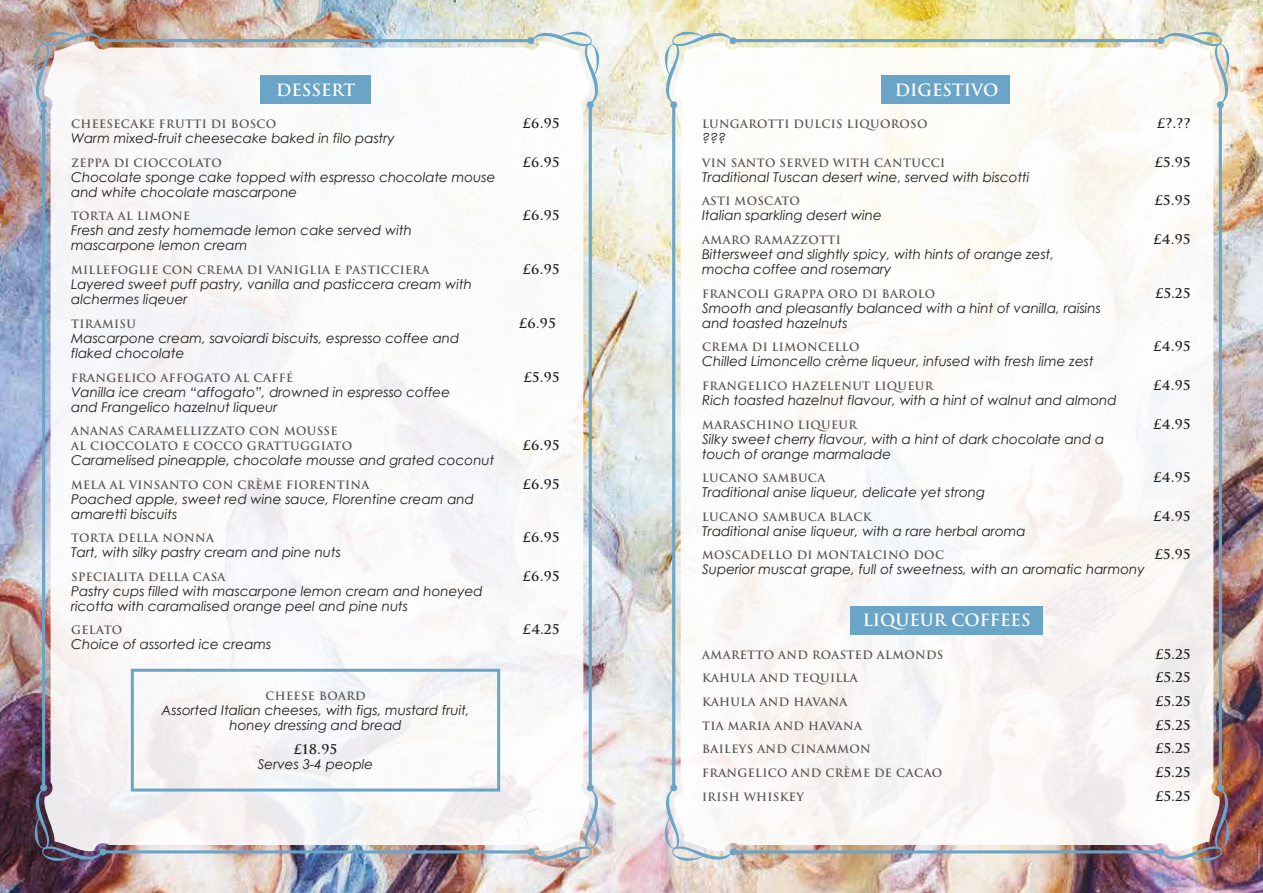
<style>
.page{position:relative;width:1263px;height:893px;background:#fff}
.page>*{position:absolute;margin:0;border:0;box-sizing:border-box;transform-origin:0 0}
.t1{font:700 16.5px "Trajan";color:#fff}
.t2{font:italic 13.5px/15px "Century Gothic";color:#1e1e1c}
.t3{font:700 13.2px "Trajan";letter-spacing:.03em;color:#1e1e1c}
.t4{font:700 11.25px/14.7px "Trajan";letter-spacing:.03em;color:#595553}
</style>
<div class="page">
<img style="left:0;top:0;width:1263px;height:893px">
<img style="left:33px;top:30px;width:568px;height:833px">
<img style="left:44px;top:41px;width:546px;height:811px">
<img style="left:663px;top:30px;width:568px;height:833px">
<img style="left:674px;top:41px;width:546px;height:811px">
<div style="left:850px;top:606px;width:193px;height:28px;background:#6aa4c6"></div>
<div style="left:260px;top:75px;width:111px;height:29px;background:#6aa4c6"></div>
<div style="left:881px;top:75px;width:129px;height:29px;background:#6aa4c6"></div>
<div style="left:131px;top:669px;width:369px;height:122px;border:3px solid #6aa4c6"></div>
<p class="t1" style="left:276px;top:79px;width:80px">DESSERT</p>
<p class="t4" style="left:71px;top:117px;width:207px">CHEESECAKE FRUTTI DI BOSCO</p>
<p class="t3" style="left:523px;top:115px;width:38px">£6.95</p>
<p class="t2" style="left:71px;top:131px;width:325px">Warm mixed-fruit cheesecake baked in filo pastry</p>
<p class="t4" style="left:71px;top:155px;width:152px">ZEPPA DI CIOCCOLATO</p>
<p class="t3" style="left:523px;top:154px;width:38px">£6.95</p>
<p class="t2" style="left:71px;top:169px;width:426px">Chocolate sponge cake topped with espresso chocolate mouse and white chocolate mascarpone</p>
<p class="t4" style="left:71px;top:209px;width:121px">TORTA AL LIMONE</p>
<p class="t3" style="left:523px;top:207px;width:38px">£6.95</p>
<p class="t2" style="left:71px;top:223px;width:342px">Fresh and zesty homemade lemon cake served with mascarpone lemon cream</p>
<p class="t4" style="left:71px;top:263px;width:360px">MILLEFOGLIE CON CREMA DI VANIGLIA E PASTICCIERA</p>
<p class="t3" style="left:523px;top:261px;width:38px">£6.95</p>
<p class="t2" style="left:71px;top:276px;width:402px">Layered sweet puff pastry, vanilla and pasticcera cream with alchermes liqeuer</p>
<p class="t4" style="left:71px;top:317px;width:66px">TIRAMISU</p>
<p class="t3" style="left:519px;top:315px;width:38px">£6.95</p>
<p class="t2" style="left:71px;top:330px;width:390px">Mascarpone cream, savoiardi biscuits, espresso coffee and flaked chocolate</p>
<p class="t4" style="left:71px;top:370px;width:224px">FRANGELICO AFFOGATO AL CAFFÉ</p>
<p class="t3" style="left:524px;top:369px;width:38px">£5.95</p>
<p class="t2" style="left:71px;top:384px;width:380px">Vanilla ice cream “affogato”, drowned in espresso coffee and Frangelico hazelnut liqueur</p>
<p class="t4" style="left:71px;top:424px;width:283px">ANANAS CARAMELLIZZATO CON MOUSSE<br>AL CIOCCOLATO E COCCO GRATTUGGIATO</p>
<p class="t3" style="left:523px;top:437px;width:38px">£6.95</p>
<p class="t2" style="left:71px;top:452px;width:425px">Caramelised pineapple, chocolate mousse and grated coconut</p>
<p class="t4" style="left:71px;top:477px;width:300px">MELA AL VINSANTO CON CRÈME FIORENTINA</p>
<p class="t3" style="left:523px;top:476px;width:38px">£6.95</p>
<p class="t2" style="left:71px;top:491px;width:404px">Poached apple, sweet red wine sauce, Florentine cream and amaretti biscuits</p>
<p class="t4" style="left:71px;top:531px;width:144px">TORTA DELLA NONNA</p>
<p class="t3" style="left:523px;top:529px;width:38px">£6.95</p>
<p class="t2" style="left:71px;top:545px;width:271px">Tart, with silky pastry cream and pine nuts</p>
<p class="t4" style="left:71px;top:569px;width:156px">SPECIALITA DELLA CASA</p>
<p class="t3" style="left:523px;top:568px;width:38px">£6.95</p>
<p class="t2" style="left:71px;top:583px;width:413px">Pastry cups filled with mascarpone lemon cream and honeyed ricotta with caramalised orange peel and pine nuts</p>
<p class="t4" style="left:71px;top:623px;width:53px">GELATO</p>
<p class="t3" style="left:523px;top:621px;width:38px">£4.25</p>
<p class="t2" style="left:71px;top:637px;width:202px">Choice of assorted ice creams</p>
<p class="t4" style="left:266px;top:689px;width:102px">CHEESE BOARD</p>
<p class="t2" style="left:162px;top:702px;width:310px;text-align:center">Assorted Italian cheeses, with figs, mustard fruit, honey dressing and bread</p>
<p class="t3" style="left:294px;top:741px;width:45px">£18.95</p>
<p class="t2" style="left:258px;top:756px;width:117px">Serves 3-4 people</p>
<p class="t1" style="left:895px;top:79px;width:105px">DIGESTIVO</p>
<p class="t4" style="left:702px;top:117px;width:227px">LUNGAROTTI DULCIS LIQUOROSO</p>
<p class="t3" style="left:1157px;top:115px;width:35px">£?.??</p>
<p class="t2" style="left:702px;top:131px;width:25px">???</p>
<p class="t4" style="left:702px;top:155px;width:244px">VIN SANTO SERVED WITH CANTUCCI</p>
<p class="t3" style="left:1155px;top:154px;width:38px">£5.95</p>
<p class="t2" style="left:702px;top:169px;width:329px">Traditional Tuscan desert wine, served with biscotti</p>
<p class="t4" style="left:702px;top:194px;width:99px">ASTI MOSCATO</p>
<p class="t3" style="left:1155px;top:192px;width:38px">£5.95</p>
<p class="t2" style="left:702px;top:208px;width:181px">Italian sparkling desert wine</p>
<p class="t4" style="left:702px;top:233px;width:140px">AMARO RAMAZZOTTI</p>
<p class="t3" style="left:1153px;top:231px;width:39px">£4.95</p>
<p class="t2" style="left:702px;top:246px;width:354px">Bittersweet and slightly spicy, with hints of orange zest, mocha coffee and rosemary</p>
<p class="t4" style="left:702px;top:286px;width:235px">FRANCOLI GRAPPA ORO DI BAROLO</p>
<p class="t3" style="left:1155px;top:285px;width:37px">£5.25</p>
<p class="t2" style="left:702px;top:300px;width:400px">Smooth and pleasantly balanced with a hint of vanilla, raisins and toasted hazelnuts</p>
<p class="t4" style="left:702px;top:340px;width:159px">CREMA DI LIMONCELLO</p>
<p class="t3" style="left:1153px;top:338px;width:39px">£4.95</p>
<p class="t2" style="left:702px;top:354px;width:393px">Chilled Limoncello crème liqueur, infused with fresh lime zest</p>
<p class="t4" style="left:702px;top:378px;width:233px">FRANGELICO HAZELENUT LIQUEUR</p>
<p class="t3" style="left:1153px;top:377px;width:39px">£4.95</p>
<p class="t2" style="left:702px;top:392px;width:416px">Rich toasted hazelnut flavour, with a hint of walnut and almond</p>
<p class="t4" style="left:702px;top:417px;width:156px">MARASCHINO LIQUEUR</p>
<p class="t3" style="left:1153px;top:416px;width:39px">£4.95</p>
<p class="t2" style="left:702px;top:431px;width:404px">Silky sweet cherry flavour, with a hint of dark chocolate and a touch of orange marmalade</p>
<p class="t4" style="left:702px;top:471px;width:125px">LUCANO SAMBUCA</p>
<p class="t3" style="left:1153px;top:469px;width:39px">£4.95</p>
<p class="t2" style="left:702px;top:485px;width:285px">Traditional anise liqueur, delicate yet strong</p>
<p class="t4" style="left:702px;top:509px;width:171px">LUCANO SAMBUCA BLACK</p>
<p class="t3" style="left:1153px;top:508px;width:39px">£4.95</p>
<p class="t2" style="left:702px;top:523px;width:325px">Traditional anise liqueur, with a rare herbal aroma</p>
<p class="t4" style="left:702px;top:548px;width:243px">MOSCADELLO DI MONTALCINO DOC</p>
<p class="t3" style="left:1155px;top:546px;width:38px">£5.95</p>
<p class="t2" style="left:702px;top:562px;width:444px">Superior muscat grape, full of sweetness, with an aromatic harmony</p>
<p class="t1" style="left:863px;top:610px;width:169px">LIQUEUR COFFEES</p>
<p class="t4" style="left:702px;top:647px;width:243px">AMARETTO AND ROASTED ALMONDS</p>
<p class="t3" style="left:1155px;top:646px;width:37px">£5.25</p>
<p class="t4" style="left:702px;top:671px;width:157px">KAHULA AND TEQUILLA</p>
<p class="t3" style="left:1155px;top:669px;width:37px">£5.25</p>
<p class="t4" style="left:702px;top:695px;width:147px">KAHULA AND HAVANA</p>
<p class="t3" style="left:1155px;top:693px;width:37px">£5.25</p>
<p class="t4" style="left:702px;top:718px;width:161px">TIA MARIA AND HAVANA</p>
<p class="t3" style="left:1155px;top:717px;width:37px">£5.25</p>
<p class="t4" style="left:702px;top:742px;width:170px">BAILEYS AND CINAMMON</p>
<p class="t3" style="left:1155px;top:740px;width:37px">£5.25</p>
<p class="t4" style="left:702px;top:765px;width:242px">FRANGELICO AND CRÈME DE CACAO</p>
<p class="t3" style="left:1155px;top:764px;width:37px">£5.25</p>
<p class="t4" style="left:702px;top:789px;width:103px">IRISH WHISKEY</p>
<p class="t3" style="left:1155px;top:788px;width:37px">£5.25</p>
</div>
